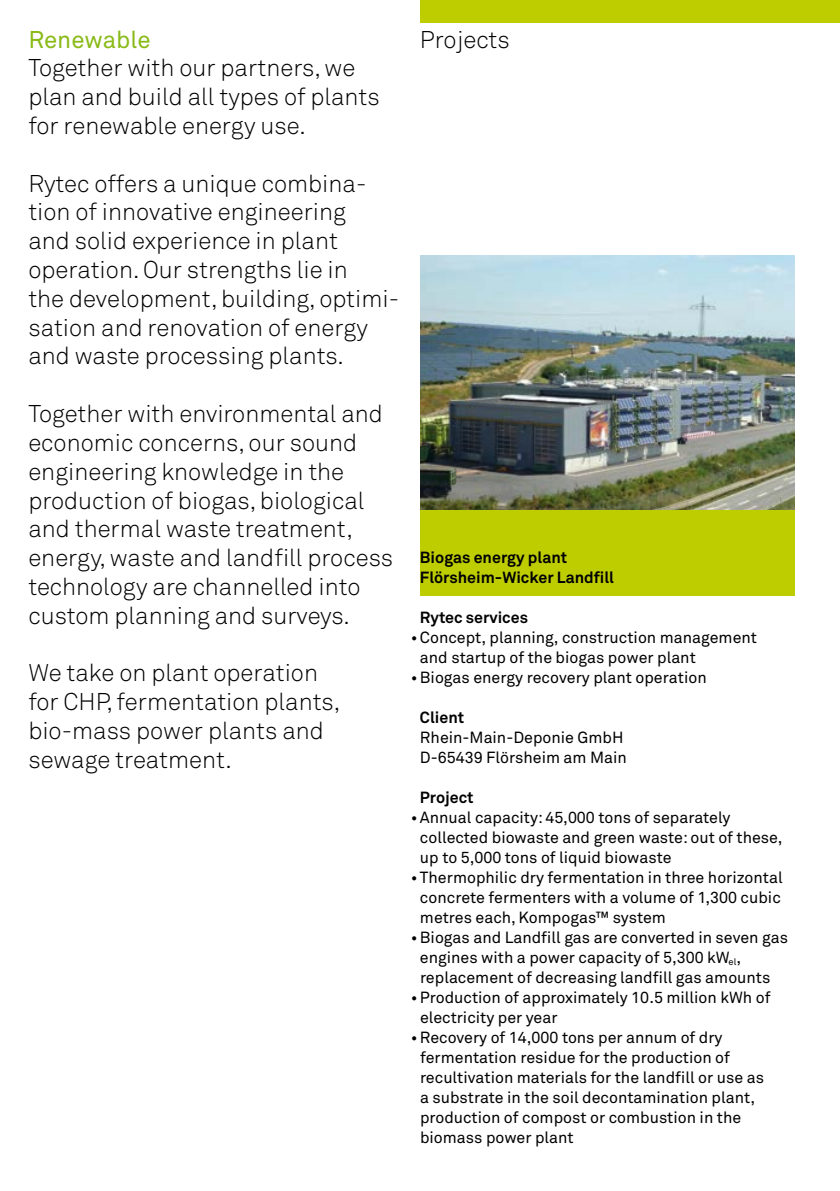
<style>
.page{position:relative;width:840px;height:1191px;background:#fff}
.page>*{position:absolute;margin:0;border:0;box-sizing:border-box;transform-origin:0 0}
.t1{font:300 24px/28.8px "Akkurat";color:#000}
.t2{font:24px "Akkurat";color:#89ba17}
.t3{font:16px/20px "Akkurat";color:#000}
.t4{font:700 16px/20px "Akkurat";color:#000}
</style>
<div class="page">
<img style="left:420px;top:255px;width:374px;height:255px">
<div style="left:420px;top:510px;width:374px;height:85px;background:#becd00"></div>
<div style="left:420px;top:0;width:419px;height:23px;background:#becd00"></div>
<h1 class="t2" style="left:28px;top:25px;width:124px">Renewable</h1>
<h1 class="t1" style="left:28px;top:54px;width:353px">Together with our partners, we plan and build all types of plants for renewable energy use.</h1>
<h1 class="t1" style="left:28px;top:169px;width:372px">Rytec offers a unique combina&shy;tion of innovative engineering<br>and solid experience in plant operation. Our strengths lie in<br>the development, building, optimi&shy;sation and renovation of energy and waste processing plants.</h1>
<p class="t1" style="left:28px;top:400px;width:366px">Together with environmental and economic concerns, our sound engineering knowledge in the production of biogas, biological and thermal waste treatment, energy, waste and landfill process technology are channelled into custom planning and surveys.</p>
<h1 class="t1" style="left:28px;top:659px;width:313px">We take on plant operation for CHP, fermentation plants, bio-mass power plants and sewage treatment.</h1>
<h1 class="t1" style="left:420px;top:25px;width:91px">Projects</h1>
<p class="t4" style="left:420px;top:547px;width:195px">Biogas energy plant<br>Flörsheim-Wicker Landfill</p>
<p class="t4" style="left:420px;top:607px;width:109px">Rytec services</p>
<p class="t3" style="left:420px;top:628px;width:338px;text-indent:-9px">• Concept, planning, construction management and startup of the biogas power plant</p>
<p class="t3" style="left:410px;top:668px;width:297px">• Biogas energy recovery plant operation</p>
<p class="t4" style="left:420px;top:707px;width:46px">Client</p>
<p class="t3" style="left:420px;top:728px;width:208px">Rhein-Main-Deponie GmbH<br>D-65439 Flörsheim am Main</p>
<p class="t4" style="left:420px;top:787px;width:55px">Project</p>
<p class="t3" style="left:420px;top:808px;width:364px;text-indent:-9px">• Annual capacity: 45,000 tons of separately collected biowaste and green waste: out of these, up to 5,000 tons of liquid biowaste</p>
<p class="t3" style="left:420px;top:868px;width:364px;text-align:justify;text-indent:-9px">• Thermophilic dry fermentation in three horizontal concrete fermenters with a volume of 1,300 cubic metres each, Kompogas™ system</p>
<p class="t3" style="left:420px;top:928px;width:369px;text-indent:-9px">• Biogas and Landfill gas are converted in seven gas engines with a power capacity of 5,300 kW<sub>el</sub>, replacement of decreasing landfill gas amounts</p>
<p class="t3" style="left:420px;top:988px;width:352px;text-indent:-9px">• Production of approximately 10.5 million kWh of electricity per year</p>
<p class="t3" style="left:420px;top:1028px;width:345px;text-indent:-9px">• Recovery of 14,000 tons per annum of dry fermentation residue for the production of recultivation materials for the landfill or use as a substrate in the soil decontamination plant, production of compost or combustion in the biomass power plant</p>
</div>
